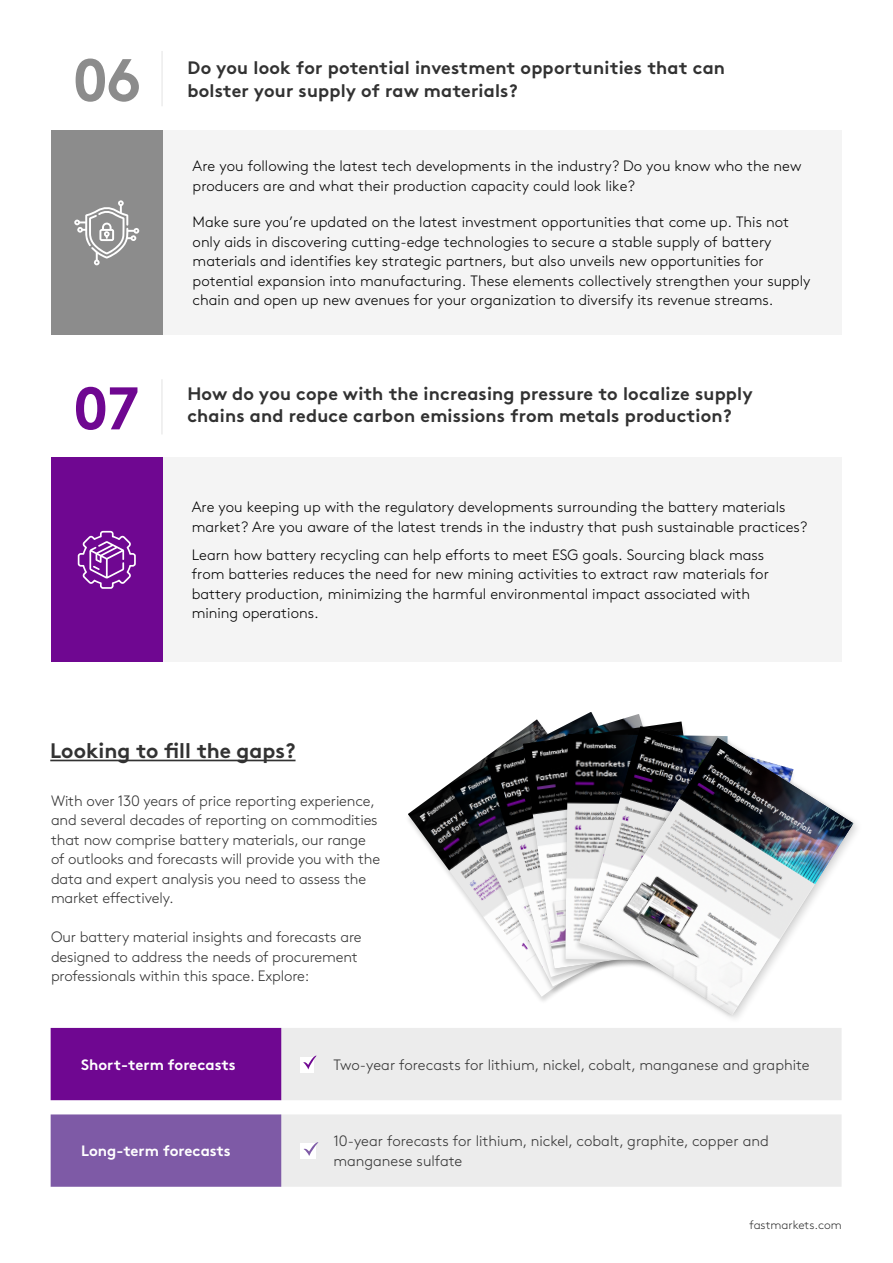
<style>
.page{position:relative;width:893px;height:1263px;background:#fff}
.page>*{position:absolute;margin:0;border:0;box-sizing:border-box;transform-origin:0 0}
.t1{font:700 60px "Brown Std";color:#6f0791}
.t2{font:700 60px "Brown Std";color:#8c8c8c}
.t3{font:700 21px "Brown Std";color:#323232}
.t4{font:700 18px "Brown Std";letter-spacing:.01em;color:#323232}
.t5{font:300 15px/19.5px "Brown Std";color:#000}
.t6{font:300 15px/19.5px "Brown Std";letter-spacing:-.01em;color:#323232}
.t7{font:700 15px "Brown Std";color:#fff}
.t8{font:300 12px "Brown Std";color:#323232}
</style>
<div class="page">
<div style="left:162px;top:458px;width:680px;height:204px;background:#f4f4f4"></div>
<hr style="left:161px;top:379px;width:2px;height:55px;background:#ececec">
<svg style="left:51px;top:1028px;width:791px;height:72px;background:#c7a9d1"></svg>
<svg style="left:51px;top:1114px;width:791px;height:73px;background:#ccc1d7"></svg>
<hr style="left:50px;top:760px;width:246px;height:1px;background:#323232">
<img style="left:408px;top:786px;width:145px;height:211px">
<div style="left:446px;top:712px;width:253px;height:283px;background:#000;opacity:.16"></div>
<img style="left:449px;top:712px;width:246px;height:274px">
<div style="left:482px;top:714px;width:228px;height:271px;background:#000;opacity:.16"></div>
<img style="left:486px;top:714px;width:218px;height:263px">
<div style="left:519px;top:722px;width:198px;height:255px;background:#000;opacity:.16"></div>
<img style="left:523px;top:721px;width:190px;height:247px">
<div style="left:560px;top:734px;width:171px;height:236px;background:#000;opacity:.16"></div>
<img style="left:565px;top:734px;width:8px;height:227px">
<div style="left:573px;top:726px;width:223px;height:268px;background:#000;opacity:.16"></div>
<img style="left:579px;top:726px;width:215px;height:260px">
<div style="left:591px;top:733px;width:265px;height:286px;background:#000;opacity:.16"></div>
<div style="left:51px;top:458px;width:112px;height:204px;background:#6f0791"></div>
<svg style="left:78px;top:531px;width:58px;height:58px"></svg>
<div style="left:163px;top:131px;width:679px;height:204px;background:#f4f4f4"></div>
<hr style="left:161px;top:51px;width:2px;height:55px;background:#ececec">
<div style="left:51px;top:131px;width:112px;height:204px;background:#8c8c8c"></div>
<svg style="left:74px;top:200px;width:65px;height:65px"></svg>
<h1 class="t2" style="left:72px;top:44px;width:71px">06</h1>
<h1 class="t1" style="left:73px;top:372px;width:68px">07</h1>
<p class="t4" style="left:187px;top:57px;width:539px">Do you look for potential investment opportunities that can</p>
<p class="t4" style="left:187px;top:79px;width:332px">bolster your supply of raw materials?</p>
<p class="t5" style="left:193px;top:157px;width:610px">Are you following the latest tech developments in the industry? Do you know who the new producers are and what their production capacity could look like?</p>
<p class="t5" style="left:193px;top:213px;width:619px">Make sure you’re updated on the latest investment opportunities that come up. This not only aids in discovering cutting-edge technologies to secure a stable supply of battery materials and identifies key strategic partners, but also unveils new opportunities for potential expansion into manufacturing. These elements collectively strengthen your supply chain and open up new avenues for your organization to diversify its revenue streams.</p>
<p class="t4" style="left:187px;top:382px;width:567px">How do you cope with the increasing pressure to localize supply</p>
<p class="t4" style="left:187px;top:405px;width:546px">chains and reduce carbon emissions from metals production?</p>
<p class="t5" style="left:192px;top:498px;width:617px">Are you keeping up with the regulatory developments surrounding the battery materials market? Are you aware of the latest trends in the industry that push sustainable practices?</p>
<p class="t5" style="left:192px;top:545px;width:579px">Learn how battery recycling can help efforts to meet ESG goals. Sourcing black mass from batteries reduces the need for new mining activities to extract raw materials for battery production, minimizing the harmful environmental impact associated with mining operations.</p>
<h2 class="t3" style="left:50px;top:738px;width:247px">Looking to fill the gaps?</h2>
<p class="t6" style="left:51px;top:791px;width:331px">With over 130 years of price reporting experience, and several decades of reporting on commodities that now comprise battery materials, our range of outlooks and forecasts will provide you with the data and expert analysis you need to assess the market effectively.</p>
<p class="t6" style="left:51px;top:927px;width:312px">Our battery material insights and forecasts are designed to address the needs of procurement professionals within this space. Explore:</p>
<p class="t7" style="left:81px;top:1055px;width:156px">Short-term forecasts</p>
<p class="t7" style="left:81px;top:1142px;width:151px">Long-term forecasts</p>
<p class="t6" style="left:333px;top:1055px;width:478px">Two-year forecasts for lithium, nickel, cobalt, manganese and graphite</p>
<p class="t6" style="left:333px;top:1132px;width:437px">10-year forecasts for lithium, nickel, cobalt, graphite, copper and manganese sulfate</p>
<p class="t8" style="left:749px;top:1218px;width:94px">fastmarkets.com</p>
</div>
